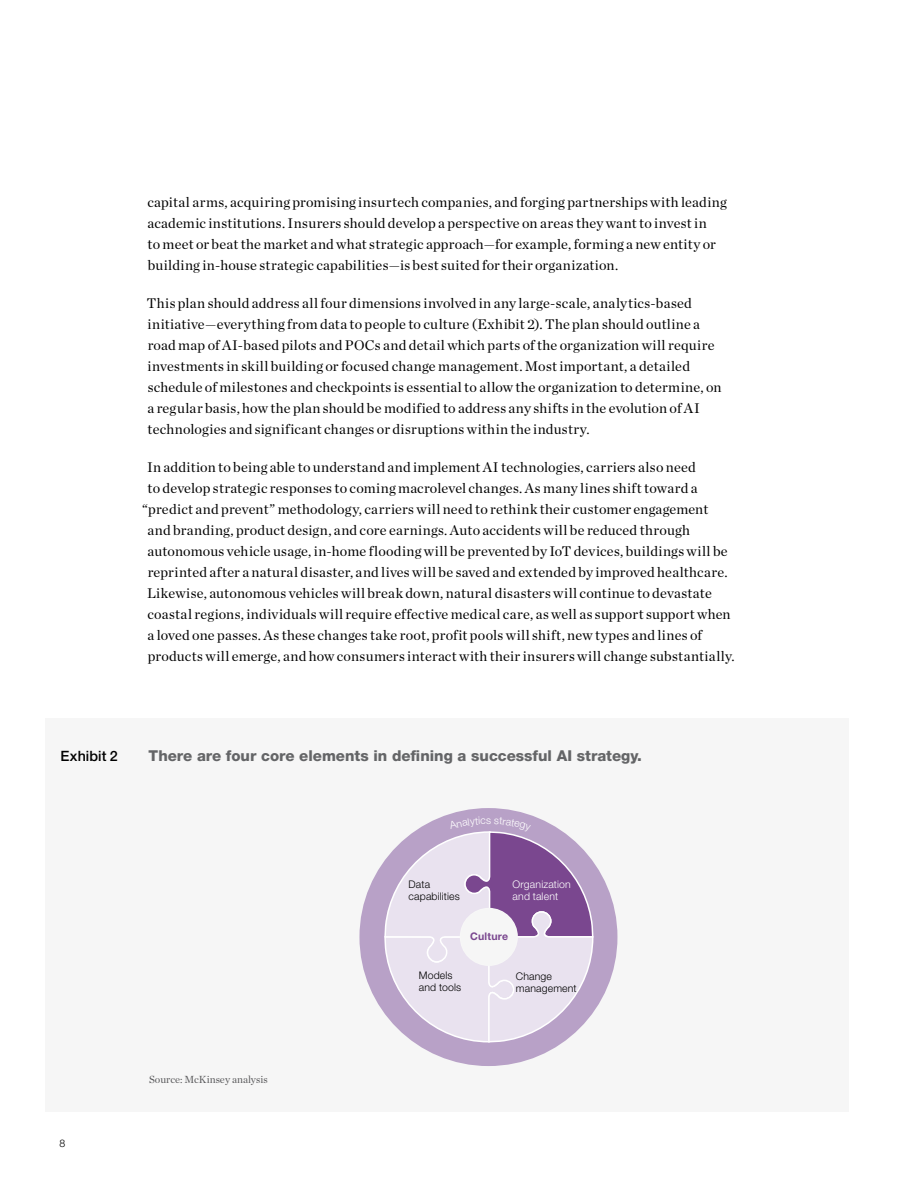
<style>
.page{position:relative;width:918px;height:1188px;background:#fff}
.page>*{position:absolute;margin:0;border:0;box-sizing:border-box;transform-origin:0 0}
.t1{font:800 15px "Helvetica Neue LT Std";color:#646567}
.t2{font:800 15px "Helvetica Neue LT Std";color:#000}
.t3{font:14.25px/21px "Chronicle Deck";letter-spacing:.02em;color:#000}
.t4{font:500 14.25px "Helvetica Neue LT Std";letter-spacing:.01em;color:#000}
.t5{font:300 10.5px/12px "Helvetica Neue LT Std";letter-spacing:.015em;color:#000}
.t6{font:10.5px "Chronicle Deck";color:#58585a}
.t7{font:300 10.5px/12px "Helvetica Neue LT Std";letter-spacing:.015em;color:#fff}
.t8{font:700 10.5px "Helvetica Neue LT Std";letter-spacing:.025em;color:#7a478f}
</style>
<div class="page">
<div style="left:45px;top:718px;width:803px;height:394px;background:#f6f6f6"></div>
<div style="left:359px;top:808px;width:258px;height:258px;background:#b8a1c7;border-radius:50%"></div>
<svg style="left:384px;top:817px;width:210px;height:226px"></svg>
<p class="t3" style="left:147px;top:191px;width:581px">capital arms, acquiring promising insurtech companies, and forging partnerships with leading academic institutions. Insurers should develop a perspective on areas they want to invest in<br>to meet or beat the market and what strategic approach—for example, forming a new entity or building in-house strategic capabilities—is best suited for their organization.</p>
<p class="t3" style="left:147px;top:292px;width:576px">This plan should address all four dimensions involved in any large-scale, analytics-based initiative—everything from data to people to culture (Exhibit 2). The plan should outline a road map of AI-based pilots and POCs and detail which parts of the organization will require investments in skill building or focused change management. Most important, a detailed schedule of milestones and checkpoints is essential to allow the organization to determine, on a regular basis, how the plan should be modified to address any shifts in the evolution of AI technologies and significant changes or disruptions within the industry.</p>
<p class="t3" style="left:147px;top:456px;width:550px">In addition to being able to understand and implement AI technologies, carriers also need</p>
<p class="t3" style="left:148px;top:477px;width:552px">to develop strategic responses to coming macrolevel changes. As many lines shift toward a</p>
<p class="t3" style="left:142px;top:498px;width:568px">“predict and prevent” methodology, carriers will need to rethink their customer engagement</p>
<p class="t3" style="left:147px;top:519px;width:544px">and branding, product design, and core earnings. Auto accidents will be reduced through</p>
<p class="t3" style="left:147px;top:540px;width:582px">autonomous vehicle usage, in-home flooding will be prevented by IoT devices, buildings will be</p>
<p class="t3" style="left:148px;top:561px;width:582px">reprinted after a natural disaster, and lives will be saved and extended by improved healthcare.</p>
<p class="t3" style="left:147px;top:582px;width:566px">Likewise, autonomous vehicles will break down, natural disasters will continue to devastate</p>
<p class="t3" style="left:147px;top:603px;width:585px">coastal regions, individuals will require effective medical care, as well as support support when</p>
<p class="t3" style="left:147px;top:624px;width:556px">a loved one passes. As these changes take root, profit pools will shift, new types and lines of</p>
<p class="t3" style="left:148px;top:645px;width:589px">products will emerge, and how consumers interact with their insurers will change substantially.</p>
<p class="t2" style="left:149px;top:652px;width:154px">McKinsey Insurance</p>
<p class="t4" style="left:60px;top:748px;width:59px">Exhibit 2</p>
<p class="t1" style="left:149px;top:747px;width:495px">There are four core elements in defining a successful AI strategy.</p>
<p class="t5" style="left:409px;top:879px;width:53px">Data capabilities</p>
<p class="t7" style="left:513px;top:879px;width:60px">Organization and talent</p>
<p class="t8" style="left:470px;top:930px;width:40px">Culture</p>
<p class="t5" style="left:60px;top:1137px;width:7px">8</p>
<p class="t6" style="left:149px;top:1071px;width:120px">Source: McKinsey analysis</p>
<p class="t5" style="left:419px;top:969px;width:44px">Models and tools</p>
<p class="t5" style="left:516px;top:970px;width:62px">Change management</p>
</div>
